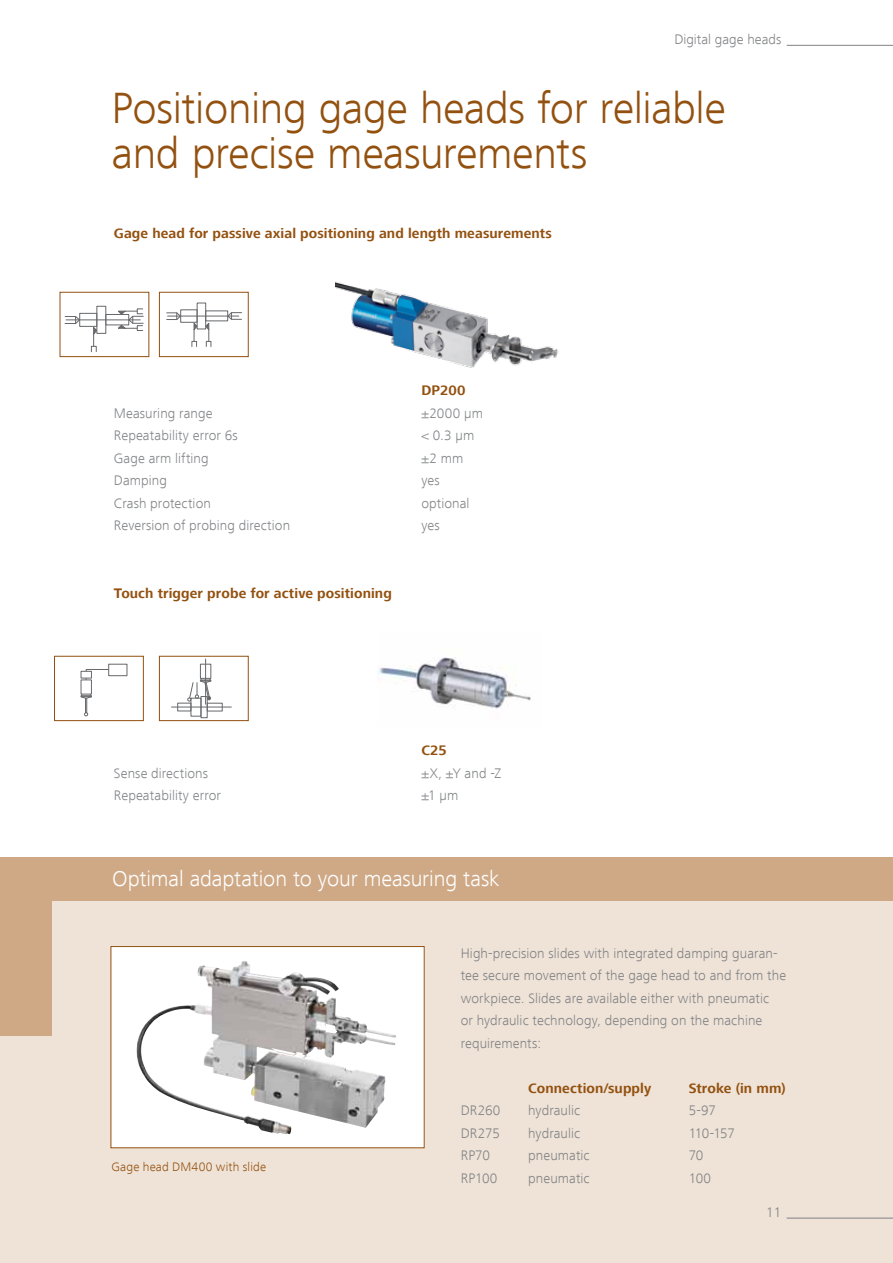
<style>
.page{position:relative;width:893px;height:1263px;background:#fff}
.page>*{position:absolute;margin:0;border:0;box-sizing:border-box;transform-origin:0 0}
.t1{font:300 45px/45px "Frutiger Next LT";letter-spacing:-.01em;color:#935110}
.t2{font:300 22.5px "Frutiger Next LT";letter-spacing:-.005em;color:#fff}
.t3{font:300 14.25px/22.5px "Frutiger Next LT";letter-spacing:.005em;color:#808285}
.t4{font:700 14.25px "Frutiger Next LT";letter-spacing:.005em;color:#935110}
.t5{font:300 12.75px "Frutiger Next LT";letter-spacing:.01em;color:#935110}
</style>
<div class="page">
<div style="left:0;top:887px;width:893px;height:376px;background:#efe3d7"></div>
<div style="left:0;top:857px;width:893px;height:43px;background:#cfa986"></div>
<div style="left:0;top:857px;width:51px;height:178px;background:#cfa986"></div>
<hr style="left:787px;top:1218px;width:106px;height:1px;background:#808285">
<hr style="left:787px;top:45px;width:106px;height:1px;background:#808285">
<svg style="left:113px;top:948px;width:310px;height:198px;fill:#fff"></svg>
<img style="left:136px;top:961px;width:156px;height:173px">
<div style="left:111px;top:946px;width:314px;height:202px;border:1px solid #935110"></div>
<div style="left:80px;top:313px;width:17px;height:14px;border:1px solid #67686b"></div>
<div style="left:97px;top:306px;width:9px;height:27px;border:1px solid #67686b"></div>
<div style="left:106px;top:314px;width:23px;height:11px;border:1px solid #67686b"></div>
<svg style="left:65px;top:316px;width:15px;height:8px"></svg>
<hr style="left:66px;top:320px;width:74px;height:1px;background:#67686b">
<svg style="left:91px;top:327px;width:6px;height:25px"></svg>
<svg style="left:118px;top:309px;width:26px;height:22px"></svg>
<div style="left:60px;top:292px;width:89px;height:65px;border:1px solid #935110"></div>
<div style="left:109px;top:664px;width:18px;height:12px;border:1px solid #67686b"></div>
<svg style="left:86px;top:669px;width:23px;height:3px"></svg>
<div style="left:81px;top:671px;width:11px;height:7px;border:1px solid #67686b"></div>
<div style="left:81px;top:680px;width:11px;height:14px;border:1px solid #67686b"></div>
<svg style="left:81px;top:694px;width:11px;height:22px"></svg>
<div style="left:54px;top:656px;width:90px;height:65px;border:1px solid #935110"></div>
<div style="left:197px;top:303px;width:9px;height:26px;border:1px solid #67686b"></div>
<div style="left:206px;top:311px;width:22px;height:10px;border:1px solid #67686b"></div>
<svg style="left:166px;top:312px;width:15px;height:8px"></svg>
<svg style="left:227px;top:312px;width:15px;height:8px"></svg>
<hr style="left:168px;top:316px;width:71px;height:1px;background:#67686b">
<svg style="left:192px;top:322px;width:5px;height:25px"></svg>
<svg style="left:205px;top:322px;width:6px;height:25px"></svg>
<div style="left:159px;top:292px;width:90px;height:65px;border:1px solid #935110"></div>
<div style="left:200px;top:664px;width:11px;height:14px;border:1px solid #67686b"></div>
<div style="left:178px;top:703px;width:13px;height:8px;border:1px solid #67686b"></div>
<div style="left:191px;top:698px;width:10px;height:18px;border:1px solid #67686b"></div>
<div style="left:201px;top:696px;width:6px;height:22px;border:1px solid #67686b"></div>
<div style="left:207px;top:703px;width:15px;height:8px;border:1px solid #67686b"></div>
<hr style="left:171px;top:707px;width:60px;height:1px;background:#67686b">
<hr style="left:205px;top:659px;width:1px;height:45px;background:#67686b">
<svg style="left:188px;top:678px;width:23px;height:23px"></svg>
<div style="left:159px;top:656px;width:90px;height:65px;border:1px solid #935110"></div>
<img style="left:378px;top:657px;width:153px;height:52px">
<img style="left:336px;top:281px;width:222px;height:87px">
<div style="left:329px;top:304px;width:21px;height:65px;background:#fff"></div>
<div style="left:340px;top:329px;width:21px;height:65px;background:#fff"></div>
<div style="left:357px;top:350px;width:21px;height:66px;background:#fff"></div>
<p class="t3" style="left:674px;top:28px;width:108px">Digital gage heads</p>
<h1 class="t1" style="left:112px;top:86px;width:616px">Positioning gage heads for reliable and precise measurements</h1>
<p class="t4" style="left:114px;top:225px;width:439px">Gage head for passive axial positioning and length measurements</p>
<p class="t4" style="left:421px;top:383px;width:46px">DP200</p>
<p class="t3" style="left:114px;top:402px;width:100px">Measuring range</p>
<p class="t3" style="left:421px;top:402px;width:63px">±2000 μm</p>
<p class="t3" style="left:114px;top:424px;width:125px">Repeatability error 6s</p>
<p class="t3" style="left:421px;top:424px;width:54px">&lt; 0.3 μm</p>
<p class="t3" style="left:114px;top:447px;width:96px">Gage arm lifting</p>
<p class="t3" style="left:421px;top:447px;width:43px">±2 mm</p>
<p class="t3" style="left:114px;top:469px;width:55px">Damping</p>
<p class="t3" style="left:421px;top:469px;width:20px">yes</p>
<p class="t3" style="left:114px;top:492px;width:98px">Crash protection</p>
<p class="t3" style="left:421px;top:492px;width:50px">optional</p>
<p class="t3" style="left:114px;top:514px;width:178px">Reversion of probing direction</p>
<p class="t3" style="left:421px;top:514px;width:20px">yes</p>
<p class="t4" style="left:114px;top:585px;width:279px">Touch trigger probe for active positioning</p>
<p class="t4" style="left:421px;top:743px;width:27px">C25</p>
<p class="t3" style="left:114px;top:762px;width:96px">Sense directions</p>
<p class="t3" style="left:421px;top:762px;width:81px">±X, ±Y and -Z</p>
<p class="t3" style="left:114px;top:784px;width:109px">Repeatability error</p>
<p class="t3" style="left:421px;top:784px;width:38px">±1 μm</p>
<h2 class="t2" style="left:112px;top:866px;width:389px">Optimal adaptation to your measuring task</h2>
<p class="t5" style="left:112px;top:1160px;width:156px">Gage head DM400 with slide</p>
<p class="t3" style="left:461px;top:942px;width:327px">High-precision slides with integrated damping guaran&shy;tee secure movement of the gage head to and from the workpiece. Slides are available either with pneumatic<br>or hydraulic technology, depending on the machine requirements:</p>
<p class="t4" style="left:528px;top:1080px;width:124px">Connection/supply</p>
<p class="t4" style="left:689px;top:1080px;width:98px">Stroke (in mm)</p>
<p class="t3" style="left:461px;top:1099px;width:41px">DR260</p>
<p class="t3" style="left:528px;top:1099px;width:54px">hydraulic</p>
<p class="t3" style="left:689px;top:1099px;width:29px">5-97</p>
<p class="t3" style="left:461px;top:1122px;width:41px">DR275</p>
<p class="t3" style="left:528px;top:1122px;width:54px">hydraulic</p>
<p class="t3" style="left:689px;top:1122px;width:48px">110-157</p>
<p class="t3" style="left:461px;top:1144px;width:31px">RP70</p>
<p class="t3" style="left:528px;top:1144px;width:63px">pneumatic</p>
<p class="t3" style="left:689px;top:1144px;width:16px">70</p>
<p class="t3" style="left:461px;top:1167px;width:38px">RP100</p>
<p class="t3" style="left:528px;top:1167px;width:63px">pneumatic</p>
<p class="t3" style="left:689px;top:1167px;width:24px">100</p>
<p class="t3" style="left:766px;top:1201px;width:17px">11</p>
</div>
